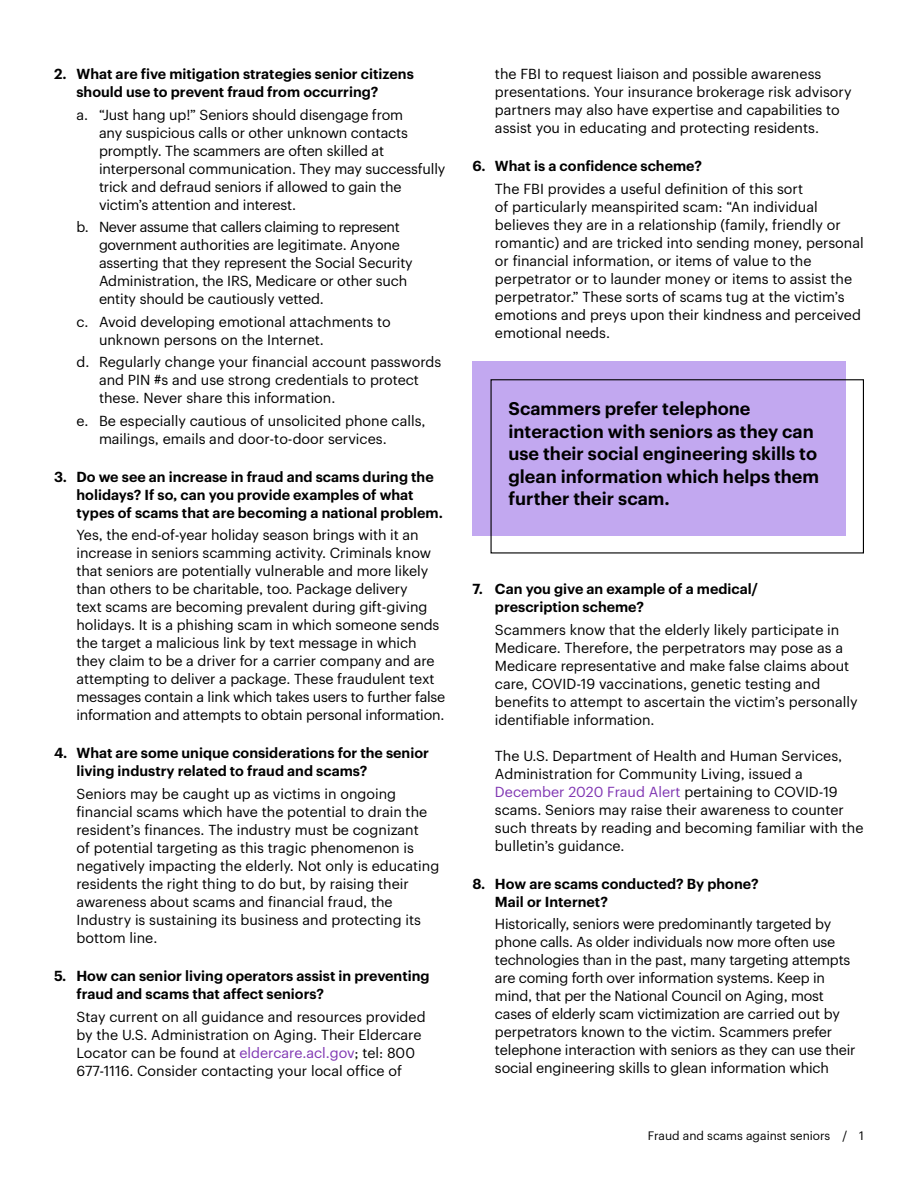
<style>
.page{position:relative;width:918px;height:1188px;background:#fff}
.page>*{position:absolute;margin:0;border:0;box-sizing:border-box;transform-origin:0 0}
.t1{font:600 18px/22.5px "Graphik";color:#000}
.t2{font:14.25px/18px "Graphik";color:#000}
.t3{font:600 14.25px/18px "Graphik";color:#000}
.t4{font:12px "Graphik";color:#000}
.s1{color:#7f35b2}
</style>
<div class="page">
<div style="left:472px;top:361px;width:374px;height:175px;background:#c2a8f0"></div>
<p class="t3" style="left:77px;top:64px;width:339px;text-indent:-23px">2. What are five mitigation strategies senior citizens should use to prevent fraud from occurring?</p>
<p class="t2" style="left:99px;top:104px;width:348px;text-indent:-23px">a. “Just hang up!” Seniors should disengage from<br>any suspicious calls or other unknown contacts promptly. The scammers are often skilled at interpersonal communication. They may successfully trick and defraud seniors if allowed to gain the victim’s attention and interest.</p>
<p class="t2" style="left:99px;top:217px;width:315px;text-indent:-23px">b. Never assume that callers claiming to represent government authorities are legitimate. Anyone asserting that they represent the Social Security Administration, the IRS, Medicare or other such entity should be cautiously vetted.</p>
<p class="t2" style="left:99px;top:311px;width:293px;text-indent:-23px">c. Avoid developing emotional attachments to unknown persons on the Internet.</p>
<p class="t2" style="left:99px;top:352px;width:344px;text-indent:-23px">d. Regularly change your financial account passwords and PIN #s and use strong credentials to protect these. Never share this information.</p>
<p class="t2" style="left:99px;top:410px;width:328px;text-indent:-23px">e. Be especially cautious of unsolicited phone calls, mailings, emails and door-to-door services.</p>
<p class="t3" style="left:77px;top:466px;width:368px;text-indent:-23px">3. Do we see an increase in fraud and scams during the holidays? If so, can you provide examples of what types of scams that are becoming a national problem.</p>
<p class="t2" style="left:77px;top:525px;width:370px">Yes, the end-of-year holiday season brings with it an increase in seniors scamming activity. Criminals know that seniors are potentially vulnerable and more likely than others to be charitable, too. Package delivery<br>text scams are becoming prevalent during gift-giving holidays. It is a phishing scam in which someone sends the target a malicious link by text message in which they claim to be a driver for a carrier company and are attempting to deliver a package. These fraudulent text messages contain a link which takes users to further false information and attempts to obtain personal information.</p>
<p class="t3" style="left:77px;top:743px;width:354px;text-indent:-23px">4. What are some unique considerations for the senior living industry related to fraud and scams?</p>
<p class="t2" style="left:77px;top:784px;width:364px">Seniors may be caught up as victims in ongoing financial scams which have the potential to drain the resident’s finances. The industry must be cognizant<br>of potential targeting as this tragic phenomenon is negatively impacting the elderly. Not only is educating residents the right thing to do but, by raising their awareness about scams and financial fraud, the Industry is sustaining its business and protecting its bottom line.</p>
<p class="t3" style="left:77px;top:966px;width:355px;text-indent:-23px">5. How can senior living operators assist in preventing fraud and scams that affect seniors?</p>
<p class="t2" style="left:77px;top:1006px;width:351px">Stay current on all guidance and resources provided by the U.S. Administration on Aging. Their Eldercare Locator can be found at <span class="s1">eldercare.acl.gov</span>; tel: 800<br>677-1116. Consider contacting your local office of</p>
<p class="t2" style="left:495px;top:64px;width:358px">the FBI to request liaison and possible awareness presentations. Your insurance brokerage risk advisory partners may also have expertise and capabilities to assist you in educating and protecting residents.</p>
<p class="t3" style="left:472px;top:156px;width:231px">6. What is a confidence scheme?</p>
<p class="t2" style="left:495px;top:178px;width:370px">The FBI provides a useful definition of this sort<br>of particularly meanspirited scam: “An individual believes they are in a relationship (family, friendly or romantic) and are tricked into sending money, personal or financial information, or items of value to the perpetrator or to launder money or items to assist the perpetrator.” These sorts of scams tug at the victim’s emotions and preys upon their kindness and perceived emotional needs.</p>
<p class="t1" style="left:508px;top:396px;width:312px">Scammers prefer telephone interaction with seniors as they can use their social engineering skills to glean information which helps them further their scam.</p>
<p class="t3" style="left:495px;top:579px;width:264px;text-indent:-23px">7. Can you give an example of a medical/ prescription scheme?</p>
<p class="t2" style="left:495px;top:619px;width:364px">Scammers know that the elderly likely participate in Medicare. Therefore, the perpetrators may pose as a Medicare representative and make false claims about care, COVID-19 vaccinations, genetic testing and benefits to attempt to ascertain the victim’s personally identifiable information.</p>
<p class="t2" style="left:495px;top:745px;width:370px">The U.S. Department of Health and Human Services, Administration for Community Living, issued a <span class="s1">December 2020 Fraud Alert</span> pertaining to COVID-19 scams. Seniors may raise their awareness to counter such threats by reading and becoming familiar with the bulletin’s guidance.</p>
<p class="t3" style="left:495px;top:873px;width:265px;text-indent:-23px">8. How are scams conducted? By phone?<br>Mail or Internet?</p>
<p class="t2" style="left:495px;top:914px;width:362px">Historically, seniors were predominantly targeted by phone calls. As older individuals now more often use technologies than in the past, many targeting attempts are coming forth over information systems. Keep in mind, that per the National Council on Aging, most cases of elderly scam victimization are carried out by perpetrators known to the victim. Scammers prefer telephone interaction with seniors as they can use their social engineering skills to glean information which</p>
<p class="t4" style="left:648px;top:1126px;width:218px">Fraud and scams against seniors / 1</p>
</div>
